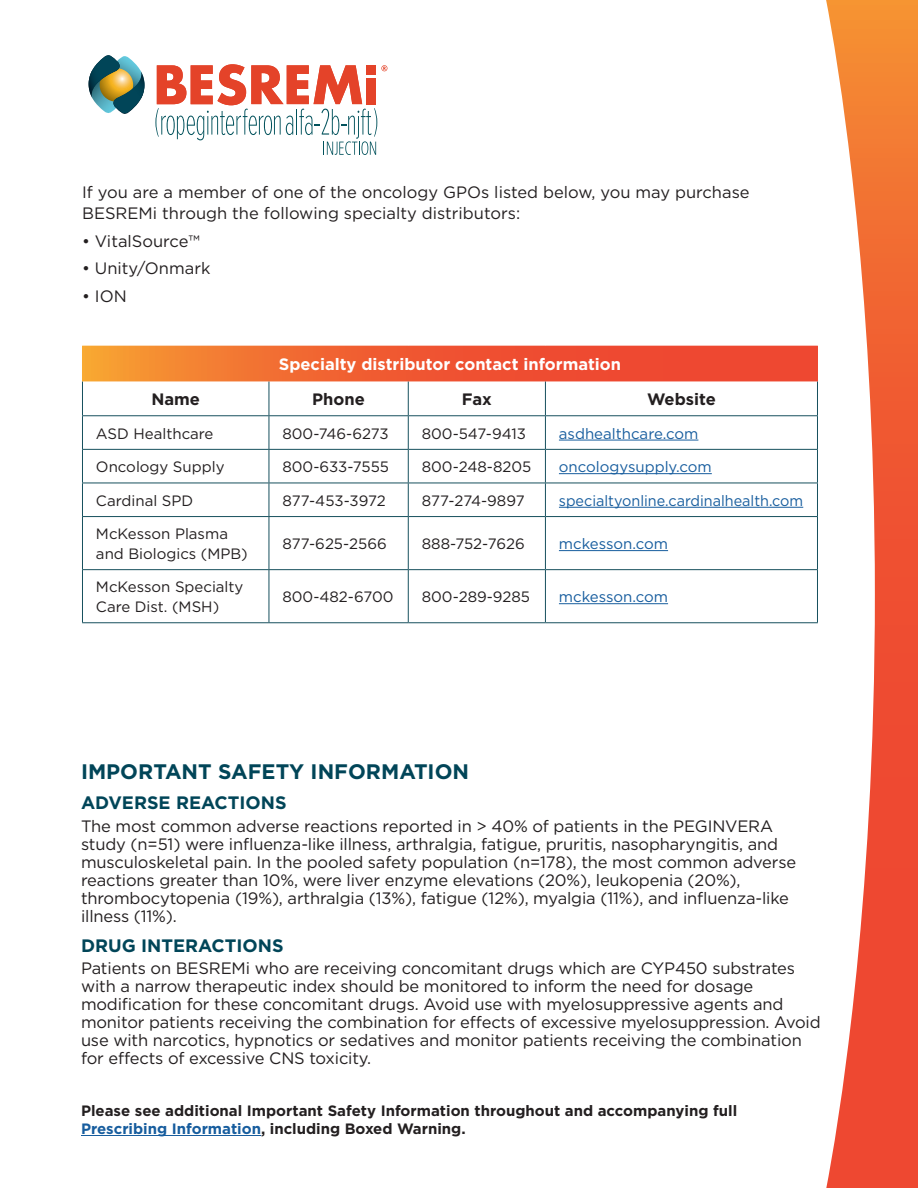
<style>
.page{position:relative;width:918px;height:1188px;background:#fff}
.page>*{position:absolute;margin:0;border:0;box-sizing:border-box;transform-origin:0 0}
.ISI_sub_head{font:700 21px "Gotham";color:#014558}
.ISI_sub_head-2{font:700 18px "Gotham";color:#014558}
.ISI_Body_text{font:16.5px/18px "Gotham";letter-spacing:-.01em;color:#231f20}
.t1{font:700 16.5px "Gotham";color:#fff}
.t2{font:700 16.5px "Gotham";color:#231f20}
.t3{font:15px/19.5px "Gotham";color:#231f20}
.t4{font:700 15px/18px "Gotham";color:#231f20}
.t5{font:15px "Gotham";color:#175d9e}
.t6{font:15px "Gotham";color:#175d9e;scale:.96 1}
.s1{color:#175d9e}
</style>
<div class="page">
<svg style="left:826px;top:0;width:92px;height:1188px"></svg>
<hr style="left:81px;top:1135px;width:180px;height:1px;background:#175d9e">
<svg style="left:83px;top:347px;width:734px;height:34px;background:#f05f31"></svg>
<hr style="left:817px;top:381px;width:1px;height:34px;background:#17505d">
<hr style="left:817px;top:416px;width:1px;height:33px;background:#17505d">
<hr style="left:817px;top:450px;width:1px;height:33px;background:#17505d">
<hr style="left:817px;top:483px;width:1px;height:33px;background:#17505d">
<hr style="left:817px;top:517px;width:1px;height:52px;background:#17505d">
<hr style="left:817px;top:570px;width:1px;height:52px;background:#17505d">
<hr style="left:82px;top:381px;width:1px;height:34px;background:#17505d">
<hr style="left:269px;top:381px;width:1px;height:34px;background:#17505d">
<hr style="left:408px;top:381px;width:1px;height:34px;background:#17505d">
<hr style="left:545px;top:381px;width:1px;height:34px;background:#17505d">
<hr style="left:82px;top:415px;width:187px;height:1px;background:#17505d">
<hr style="left:82px;top:416px;width:1px;height:33px;background:#17505d">
<hr style="left:269px;top:415px;width:139px;height:1px;background:#17505d">
<hr style="left:269px;top:416px;width:1px;height:33px;background:#17505d">
<hr style="left:408px;top:415px;width:137px;height:1px;background:#17505d">
<hr style="left:408px;top:416px;width:1px;height:33px;background:#17505d">
<hr style="left:545px;top:415px;width:273px;height:1px;background:#17505d">
<hr style="left:545px;top:416px;width:1px;height:33px;background:#17505d">
<hr style="left:82px;top:449px;width:187px;height:1px;background:#17505d">
<hr style="left:82px;top:450px;width:1px;height:33px;background:#17505d">
<hr style="left:269px;top:449px;width:139px;height:1px;background:#17505d">
<hr style="left:269px;top:450px;width:1px;height:33px;background:#17505d">
<hr style="left:408px;top:449px;width:137px;height:1px;background:#17505d">
<hr style="left:408px;top:450px;width:1px;height:33px;background:#17505d">
<hr style="left:545px;top:449px;width:273px;height:1px;background:#17505d">
<hr style="left:545px;top:450px;width:1px;height:33px;background:#17505d">
<hr style="left:82px;top:483px;width:187px;height:1px;background:#17505d">
<hr style="left:82px;top:483px;width:1px;height:33px;background:#17505d">
<hr style="left:269px;top:483px;width:139px;height:1px;background:#17505d">
<hr style="left:269px;top:483px;width:1px;height:33px;background:#17505d">
<hr style="left:408px;top:483px;width:137px;height:1px;background:#17505d">
<hr style="left:408px;top:483px;width:1px;height:33px;background:#17505d">
<hr style="left:545px;top:483px;width:273px;height:1px;background:#17505d">
<hr style="left:545px;top:483px;width:1px;height:33px;background:#17505d">
<hr style="left:82px;top:516px;width:187px;height:1px;background:#17505d">
<hr style="left:82px;top:517px;width:1px;height:52px;background:#17505d">
<hr style="left:269px;top:516px;width:139px;height:1px;background:#17505d">
<hr style="left:269px;top:517px;width:1px;height:52px;background:#17505d">
<hr style="left:408px;top:516px;width:137px;height:1px;background:#17505d">
<hr style="left:408px;top:517px;width:1px;height:52px;background:#17505d">
<hr style="left:545px;top:516px;width:273px;height:1px;background:#17505d">
<hr style="left:545px;top:517px;width:1px;height:52px;background:#17505d">
<hr style="left:82px;top:569px;width:187px;height:1px;background:#17505d">
<hr style="left:82px;top:570px;width:1px;height:52px;background:#17505d">
<hr style="left:269px;top:569px;width:139px;height:1px;background:#17505d">
<hr style="left:269px;top:570px;width:1px;height:52px;background:#17505d">
<hr style="left:408px;top:569px;width:137px;height:1px;background:#17505d">
<hr style="left:408px;top:570px;width:1px;height:52px;background:#17505d">
<hr style="left:545px;top:569px;width:273px;height:1px;background:#17505d">
<hr style="left:545px;top:570px;width:1px;height:52px;background:#17505d">
<hr style="left:82px;top:622px;width:187px;height:1px;background:#17505d">
<hr style="left:269px;top:622px;width:139px;height:1px;background:#17505d">
<hr style="left:408px;top:622px;width:137px;height:1px;background:#17505d">
<hr style="left:545px;top:622px;width:273px;height:1px;background:#17505d">
<hr style="left:82px;top:381px;width:187px;height:1px;background:#fff">
<hr style="left:269px;top:381px;width:139px;height:1px;background:#fff">
<hr style="left:408px;top:381px;width:137px;height:1px;background:#fff">
<hr style="left:545px;top:381px;width:273px;height:1px;background:#fff">
<hr style="left:559px;top:440px;width:139px;height:1px;background:#175d9e">
<hr style="left:559px;top:473px;width:153px;height:1px;background:#175d9e">
<hr style="left:559px;top:507px;width:244px;height:1px;background:#175d9e">
<hr style="left:559px;top:550px;width:109px;height:1px;background:#175d9e">
<hr style="left:559px;top:603px;width:109px;height:1px;background:#175d9e">
<svg style="left:89px;top:55px;width:55px;height:59px"></svg>
<svg style="left:155px;top:64px;width:232px;height:91px"></svg>
<p class="ISI_Body_text" style="left:82px;top:181px;width:669px;line-height:21px">If you are a member of one of the oncology GPOs listed below, you may purchase<br>BESREMi through the following specialty distributors:</p>
<p class="ISI_Body_text" style="left:82px;top:231px;width:119px">• VitalSource™</p>
<p class="ISI_Body_text" style="left:82px;top:259px;width:130px">• Unity/Onmark</p>
<p class="ISI_Body_text" style="left:82px;top:287px;width:46px">• ION</p>
<p class="t1" style="left:279px;top:353px;width:344px">Specialty distributor contact information</p>
<p class="t2" style="left:151px;top:388px;width:50px">Name</p>
<p class="t2" style="left:312px;top:388px;width:54px">Phone</p>
<p class="t2" style="left:462px;top:388px;width:31px">Fax</p>
<p class="t2" style="left:647px;top:388px;width:70px">Website</p>
<p class="t3" style="left:96px;top:423px;width:119px">ASD Healthcare</p>
<p class="t3" style="left:282px;top:423px;width:108px">800-746-6273</p>
<p class="t3" style="left:422px;top:423px;width:106px">800-547-9413</p>
<p class="t5" style="left:559px;top:424px;width:141px">asdhealthcare.com</p>
<p class="t3" style="left:96px;top:457px;width:130px">Oncology Supply</p>
<p class="t3" style="left:282px;top:457px;width:108px">800-633-7555</p>
<p class="t3" style="left:422px;top:457px;width:111px">800-248-8205</p>
<p class="t5" style="left:559px;top:457px;width:154px">oncologysupply.com</p>
<p class="t3" style="left:96px;top:490px;width:99px">Cardinal SPD</p>
<p class="t3" style="left:282px;top:490px;width:105px">877-453-3972</p>
<p class="t3" style="left:422px;top:490px;width:104px">877-274-9897</p>
<p class="t6" style="left:559px;top:491px;width:256px">specialtyonline.cardinalhealth.com</p>
<p class="t3" style="left:96px;top:524px;width:153px">McKesson Plasma and Biologics (MPB)</p>
<p class="t3" style="left:282px;top:534px;width:106px">877-625-2566</p>
<p class="t3" style="left:422px;top:534px;width:105px">888-752-7626</p>
<p class="t5" style="left:559px;top:534px;width:111px">mckesson.com</p>
<p class="t3" style="left:96px;top:577px;width:149px">McKesson Specialty<br>Care Dist. (MSH)</p>
<p class="t3" style="left:282px;top:587px;width:113px">800-482-6700</p>
<p class="t3" style="left:422px;top:587px;width:110px">800-289-9285</p>
<p class="t5" style="left:559px;top:587px;width:111px">mckesson.com</p>
<p class="ISI_sub_head" style="left:81px;top:758px;width:390px">IMPORTANT SAFETY INFORMATION</p>
<p class="ISI_sub_head-2" style="left:81px;top:791px;width:207px">ADVERSE REACTIONS</p>
<p class="ISI_Body_text" style="left:81px;top:817px;width:717px">The most common adverse reactions reported in &gt; 40% of patients in the PEGINVERA study (n=51) were influenza-like illness, arthralgia, fatigue, pruritis, nasopharyngitis, and musculoskeletal pain. In the pooled safety population (n=178), the most common adverse reactions greater than 10%, were liver enzyme elevations (20%), leukopenia (20%), thrombocytopenia (19%), arthralgia (13%), fatigue (12%), myalgia (11%), and influenza-like illness (11%).</p>
<p class="ISI_sub_head-2" style="left:81px;top:934px;width:204px">DRUG INTERACTIONS</p>
<p class="ISI_Body_text" style="left:81px;top:959px;width:741px">Patients on BESREMi who are receiving concomitant drugs which are CYP450 substrates with a narrow therapeutic index should be monitored to inform the need for dosage modification for these concomitant drugs. Avoid use with myelosuppressive agents and monitor patients receiving the combination for effects of excessive myelosuppression. Avoid use with narcotics, hypnotics or sedatives and monitor patients receiving the combination for effects of excessive CNS toxicity.</p>
<p class="t4" style="left:81px;top:1102px;width:658px">Please see additional Important Safety Information throughout and accompanying full<br><span class="s1">Prescribing Information</span>, including Boxed Warning.</p>
</div>
